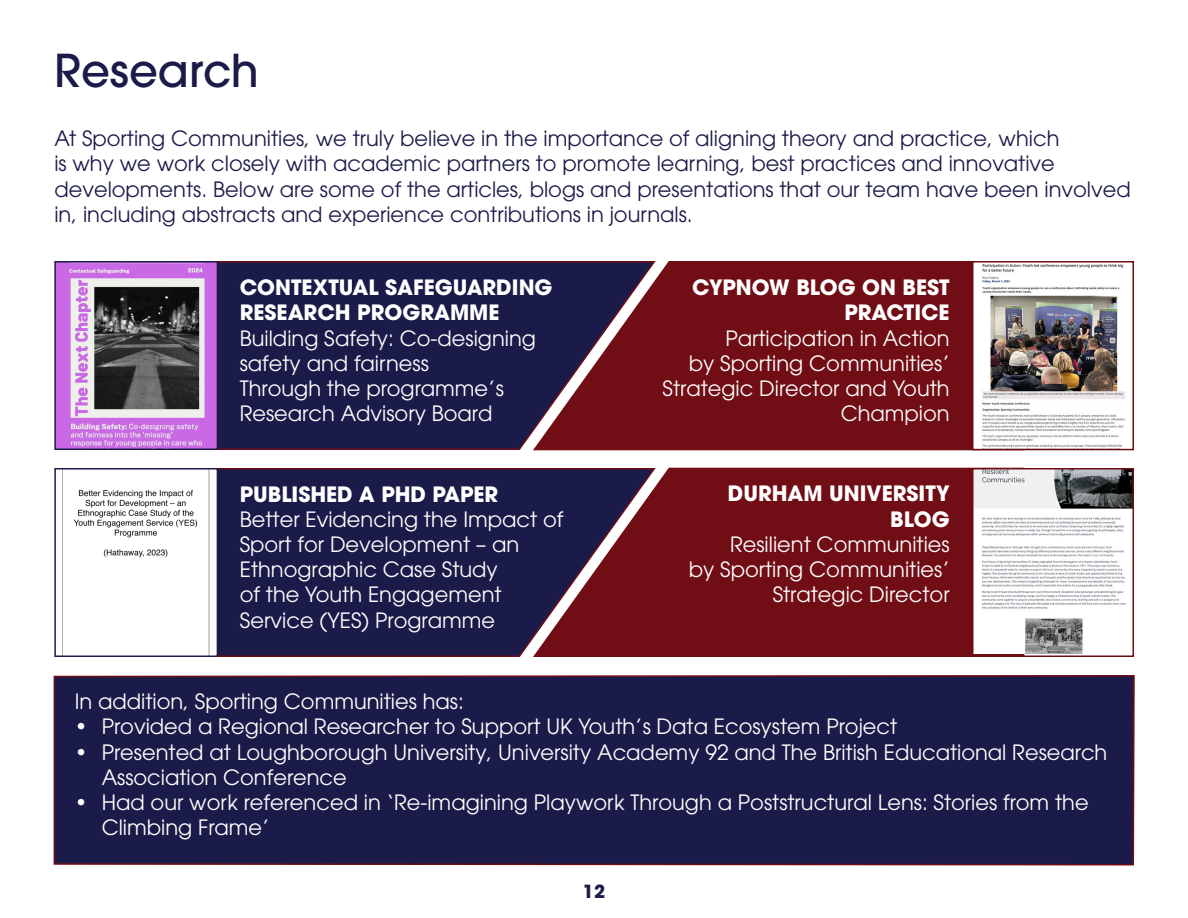
<style>
.page{position:relative;width:1188px;height:918px;background:#fff}
.page>*{position:absolute;margin:0;border:0;box-sizing:border-box;transform-origin:0 0}
.t1{font:500 45px "ITC Avant Garde Pro";color:#1b1b4a}
.t2{font:21px/25.2px "ITC Avant Garde Pro";color:#fff}
.t3{font:21px/25.2px "ITC Avant Garde Pro";color:#1b1b4a}
.t4{font:700 21px/25.2px "ITC Avant Garde Pro";color:#fff;text-align:right}
.t5{font:700 18px "ITC Avant Garde Pro";color:#1b1b4a}
</style>
<div class="page">
<div style="left:218px;top:261px;width:313px;height:189px;background:#1b1b4a"></div>
<div style="left:218px;top:468px;width:313px;height:189px;background:#1b1b4a"></div>
<div style="left:53px;top:675px;width:1082px;height:191px;background:#1b1b4a"></div>
<svg style="left:531px;top:261px;width:494px;height:190px;background:#6b1623"></svg>
<svg style="left:531px;top:467px;width:494px;height:190px;background:#6a1622"></svg>
<img style="left:57px;top:264px;width:158px;height:183px">
<div style="left:54px;top:261px;width:164px;height:189px;border:2px solid #1b1b4a"></div>
<img style="left:975px;top:264px;width:150px;height:183px">
<div style="left:972px;top:261px;width:162px;height:189px;border:2px solid #710d15"></div>
<img style="left:975px;top:471px;width:156px;height:182px">
<div style="left:972px;top:468px;width:162px;height:189px;border:2px solid #710d15"></div>
<img style="left:62px;top:471px;width:148px;height:183px">
<div style="left:54px;top:468px;width:164px;height:189px;border:2px solid #1b1b4a"></div>
<p class="t1" style="left:54px;top:42px;width:206px">Research</p>
<p class="t3" style="left:54px;top:126px;width:1078px">At Sporting Communities, we truly believe in the importance of aligning theory and practice, which<br>is why we work closely with academic partners to promote learning, best practices and innovative developments. Below are some of the articles, blogs and presentations that our team have been involved in, including abstracts and experience contributions in journals.</p>
<p class="t4" style="left:240px;top:275px;width:314px;text-align:left">CONTEXTUAL SAFEGUARDING<br>RESEARCH PROGRAMME</p>
<p class="t2" style="left:240px;top:325px;width:298px">Building Safety: Co-designing safety and fairness</p>
<p class="t2" style="left:240px;top:376px;width:266px">Through the programme’s<br>Research Advisory Board</p>
<p class="t4" style="left:240px;top:481px;width:260px">PUBLISHED A PHD PAPER</p>
<p class="t2" style="left:240px;top:506px;width:325px">Better Evidencing the Impact of<br>Sport for Development – an<br>Ethnographic Case Study<br>of the Youth Engagement<br>Service (YES) Programme</p>
<p class="t4" style="left:692px;top:275px;width:259px">CYPNOW BLOG ON BEST<br>PRACTICE</p>
<p class="t2" style="left:663px;top:325px;width:289px;text-align:right">Participation in Action<br>by Sporting Communities’<br>Strategic Director and Youth<br>Champion</p>
<p class="t4" style="left:728px;top:481px;width:223px">DURHAM UNIVERSITY<br>BLOG</p>
<p class="t2" style="left:689px;top:531px;width:262px;text-align:right">Resilient Communities<br>by Sporting Communities’<br>Strategic Director</p>
<p class="t2" style="left:75px;top:689px;width:391px">In addition, Sporting Communities has:</p>
<p class="t2" style="left:75px;top:714px;width:824px">• Provided a Regional Researcher to Support UK Youth’s Data Ecosystem Project</p>
<p class="t2" style="left:102px;top:739px;width:1007px;text-indent:-27px">• Presented at Loughborough University, University Academy 92 and The British Educational Research<br>Association Conference</p>
<p class="t2" style="left:102px;top:789px;width:989px;text-indent:-27px">• Had our work referenced in ‘Re-imagining Playwork Through a Poststructural Lens: Stories from the<br>Climbing Frame’</p>
<p class="t5" style="left:583px;top:879px;width:24px">12</p>
</div>
